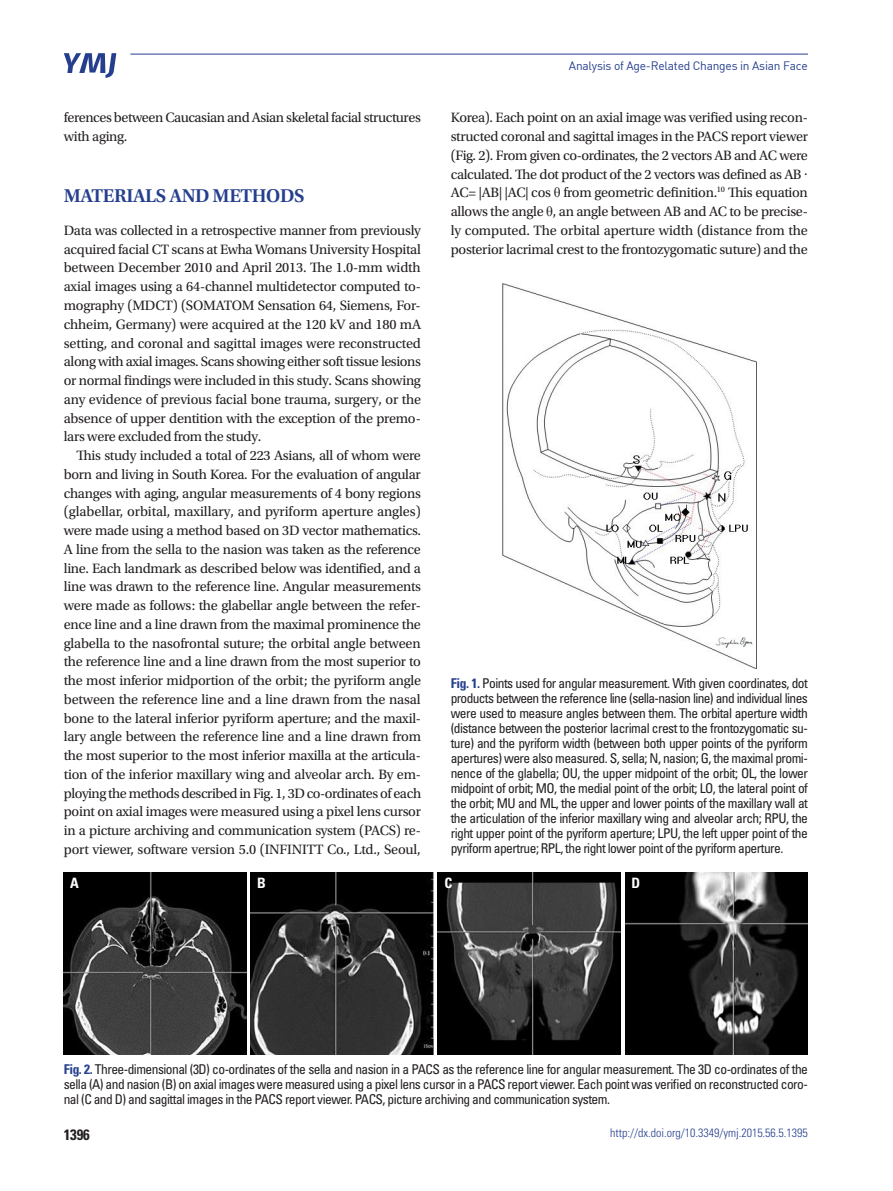
<style>
.page{position:relative;width:893px;height:1191px;background:#fff}
.page>*{position:absolute;margin:0;border:0;box-sizing:border-box;transform-origin:0 0}
.큰제목{font:600 19.5px "Utopia Std";letter-spacing:-.02em;color:#253f8e}
.t1{font:700 condensed 15px "Univers LT Std";color:#231f20}
.본문{font:14.25px/18.8px "Utopia Std";letter-spacing:-.02em;color:#231f20;text-align:justify}
.본문1{font:14.25px/18.8px "Utopia Std";letter-spacing:-.02em;color:#231f20;text-align:justify}
.t2{font:700 condensed 14.25px "Univers LT Std";color:#fff}
.그림제목{font:condensed 13.5px/15px "Univers LT Std";letter-spacing:-.04em;color:#231f20;text-align:justify}
.t3{font:300 condensed 12px "Univers LT Std";color:#253f8e}
.t4{font:12px "Dinreg";letter-spacing:-.02em;color:#253f8e}
.s1{font-family:"Times New Roman"}
.s2{font-weight:700;color:#253f8e}
</style>
<div class="page">
<svg style="left:64px;top:53px;width:52px;height:25px"></svg>
<hr style="left:130px;top:54px;width:678px;height:1px;background:#253f8e">
<img style="left:502px;top:283px;width:255px;height:386px">
<img style="left:64px;top:873px;width:183px;height:182px">
<img style="left:251px;top:873px;width:183px;height:182px">
<img style="left:438px;top:873px;width:183px;height:182px">
<img style="left:625px;top:873px;width:183px;height:182px">
<p class="본문" style="left:64px;top:109px;width:359px">ferences between Caucasian and Asian skeletal facial structures with aging.</p>
<p class="큰제목" style="left:64px;top:184px;width:242px">MATERIALS AND METHODS</p>
<p class="본문1" style="left:64px;top:221px;width:359px">Data was collected in a retrospective manner from previously acquired facial CT scans at Ewha Womans University Hospital between December 2010 and April 2013. The 1.0-mm width axial images using a 64-channel multidetector computed to&shy;mography (MDCT) (SOMATOM Sensation 64, Siemens, For&shy;chheim, Germany) were acquired at the 120 kV and 180 mA setting, and coronal and sagittal images were reconstructed along with axial images. Scans showing either soft tissue lesions or normal findings were included in this study. Scans showing any evidence of previous facial bone trauma, surgery, or the absence of upper dentition with the exception of the premo&shy;lars were excluded from the study.</p>
<p class="본문" style="left:64px;top:446px;width:359px;text-indent:13px">This study included a total of 223 Asians, all of whom were born and living in South Korea. For the evaluation of angular changes with aging, angular measurements of 4 bony regions (glabellar, orbital, maxillary, and pyriform aperture angles) were made using a method based on 3D vector mathematics.<br>A line from the sella to the nasion was taken as the reference line. Each landmark as described below was identified, and a line was drawn to the reference line. Angular measurements were made as follows: the glabellar angle between the refer&shy;ence line and a line drawn from the maximal prominence the glabella to the nasofrontal suture; the orbital angle between the reference line and a line drawn from the most superior to the most inferior midportion of the orbit; the pyriform angle between the reference line and a line drawn from the nasal bone to the lateral inferior pyriform aperture; and the maxil&shy;lary angle between the reference line and a line drawn from the most superior to the most inferior maxilla at the articula&shy;tion of the inferior maxillary wing and alveolar arch. By em&shy;ploying the methods described in Fig. 1, 3D co-ordinates of each point on axial images were measured using a pixel lens cursor in a picture archiving and communication system (PACS) re&shy;port viewer, software version 5.0 (INFINITT Co., Ltd., Seoul,</p>
<p class="t4" style="left:569px;top:58px;width:241px">Analysis of Age-Related Changes in Asian Face</p>
<p class="본문" style="left:451px;top:109px;width:359px">Korea). Each point on an axial image was verified using recon&shy;structed coronal and sagittal images in the PACS report viewer (Fig. 2). From given co-ordinates, the 2 vectors AB and AC were calculated. The dot product of the 2 vectors was defined as AB · AC= |AB| |AC| cos <span class="s1">θ</span> from geometric definition.<sup>10</sup> This equation allows the angle <span class="s1">θ</span>, an angle between AB and AC to be precise&shy;ly computed. The orbital aperture width (distance from the posterior lacrimal crest to the frontozygomatic suture) and the</p>
<p class="그림제목" style="left:451px;top:675px;width:359px"><span class="s2">Fig. 1.</span> Points used for angular measurement. With given coordinates, dot products between the reference line (sella-nasion line) and individual lines were used to measure angles between them. The orbital aperture width (distance between the posterior lacrimal crest to the frontozygomatic su&shy;ture) and the pyriform width (between both upper points of the pyriform apertures) were also measured. S, sella; N, nasion; G, the maximal promi&shy;nence of the glabella; OU, the upper midpoint of the orbit; OL, the lower midpoint of orbit; MO, the medial point of the orbit; LO, the lateral point of the orbit; MU and ML, the upper and lower points of the maxillary wall at the articulation of the inferior maxillary wing and alveolar arch; RPU, the right upper point of the pyriform aperture; LPU, the left upper point of the pyriform apertrue; RPL, the right lower point of the pyriform aperture.</p>
<p class="t2" style="left:70px;top:874px;width:10px">A</p>
<p class="t2" style="left:257px;top:874px;width:10px">B</p>
<p class="t2" style="left:445px;top:874px;width:9px">C</p>
<p class="t2" style="left:631px;top:874px;width:10px">D</p>
<p class="그림제목" style="left:64px;top:1061px;width:746px"><span class="s2">Fig. 2.</span> Three-dimensional (3D) co-ordinates of the sella and nasion in a PACS as the reference line for angular measurement. The 3D co-ordinates of the sella (A) and nasion (B) on axial images were measured using a pixel lens cursor in a PACS report viewer. Each point was verified on reconstructed coro&shy;nal (C and D) and sagittal images in the PACS report viewer. PACS, picture archiving and communication system.</p>
<p class="t1" style="left:64px;top:1125px;width:28px">1396</p>
<p class="t3" style="left:610px;top:1125px;width:199px">http://dx.doi.org/10.3349/ymj.2015.56.5.1395</p>
</div>
